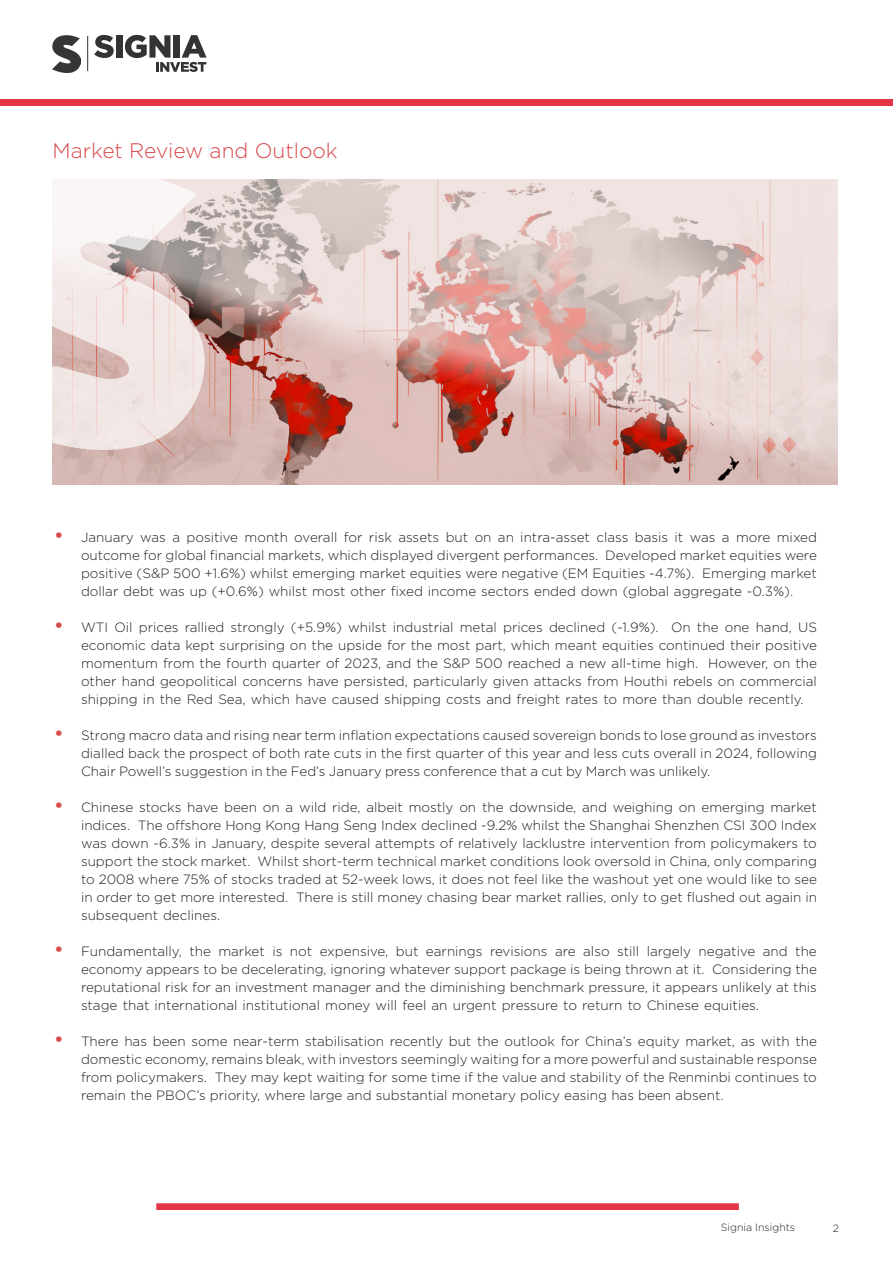
<style>
.page{position:relative;width:893px;height:1263px;background:#fff}
.page>*{position:absolute;margin:0;border:0;box-sizing:border-box;transform-origin:0 0}
.t1{font:300 21px "Gotham";color:#d7464a}
.t2{font:300 13.5px/18px "Gotham";color:#231f20;text-align:justify}
.t3{font:300 10.5px "Gotham";color:#231f20}
.s1{font-weight:500;font-size:19.5px;color:#d74a4c}
</style>
<div class="page">
<svg style="left:94px;top:35px;width:20px;height:23px"></svg>
<div style="left:116px;top:35px;width:6px;height:23px;background:#333"></div>
<svg style="left:125px;top:35px;width:82px;height:37px"></svg>
<hr style="left:87px;top:36px;width:1px;height:35px;background:#333">
<img style="left:52px;top:35px;width:28px;height:37px">
<div style="left:0;top:99px;width:893px;height:6px;background:#e63447"></div>
<div style="left:156px;top:1203px;width:583px;height:7px;background:#e63749;border:2px solid #e63749"></div>
<svg style="left:52px;top:179px;width:786px;height:306px"></svg>
<svg style="left:52px;top:179px;width:161px;height:275px;fill:#f1e7e5"></svg>
<p class="t1" style="left:52px;top:137px;width:287px">Market Review and Outlook</p>
<p class="t2" style="left:81px;top:528px;width:737px;text-indent:-27px"><span class="s1">•</span> January was a positive month overall for risk assets but on an intra-asset class basis it was a more mixed outcome for global financial markets, which displayed divergent performances. Developed market equities were positive (S&amp;P 500 +1.6%) whilst emerging market equities were negative (EM Equities -4.7%). Emerging market dollar debt was up (+0.6%) whilst most other fixed income sectors ended down (global aggregate -0.3%).</p>
<p class="t2" style="left:81px;top:618px;width:737px;text-indent:-27px"><span class="s1">•</span> WTI Oil prices rallied strongly (+5.9%) whilst industrial metal prices declined (-1.9%). On the one hand, US economic data kept surprising on the upside for the most part, which meant equities continued their positive momentum from the fourth quarter of 2023, and the S&amp;P 500 reached a new all-time high. However, on the other hand geopolitical concerns have persisted, particularly given attacks from Houthi rebels on commercial shipping in the Red Sea, which have caused shipping costs and freight rates to more than double recently.</p>
<p class="t2" style="left:81px;top:726px;width:737px;text-indent:-27px"><span class="s1">•</span> Strong macro data and rising near term inflation expectations caused sovereign bonds to lose ground as investors dialled back the prospect of both rate cuts in the first quarter of this year and less cuts overall in 2024, following Chair Powell’s suggestion in the Fed’s January press conference that a cut by March was unlikely.</p>
<p class="t2" style="left:81px;top:798px;width:737px;text-indent:-27px"><span class="s1">•</span> Chinese stocks have been on a wild ride, albeit mostly on the downside, and weighing on emerging market indices. The offshore Hong Kong Hang Seng Index declined -9.2% whilst the Shanghai Shenzhen CSI 300 Index was down -6.3% in January, despite several attempts of relatively lacklustre intervention from policymakers to support the stock market. Whilst short-term technical market conditions look oversold in China, only comparing to 2008 where 75% of stocks traded at 52-week lows, it does not feel like the washout yet one would like to see in order to get more interested. There is still money chasing bear market rallies, only to get flushed out again in subsequent declines.</p>
<p class="t2" style="left:81px;top:942px;width:737px;text-indent:-27px"><span class="s1">•</span> Fundamentally, the market is not expensive, but earnings revisions are also still largely negative and the economy appears to be decelerating, ignoring whatever support package is being thrown at it. Considering the reputational risk for an investment manager and the diminishing benchmark pressure, it appears unlikely at this stage that international institutional money will feel an urgent pressure to return to Chinese equities.</p>
<p class="t2" style="left:81px;top:1032px;width:737px;text-indent:-27px"><span class="s1">•</span> There has been some near-term stabilisation recently but the outlook for China’s equity market, as with the domestic economy, remains bleak, with investors seemingly waiting for a more powerful and sustainable response from policymakers. They may kept waiting for some time if the value and stability of the Renminbi continues to remain the PBOC’s priority, where large and substantial monetary policy easing has been absent.</p>
<p class="t3" style="left:721px;top:1221px;width:76px">Signia Insights</p>
<p class="t3" style="left:833px;top:1221px;width:8px">2</p>
</div>
